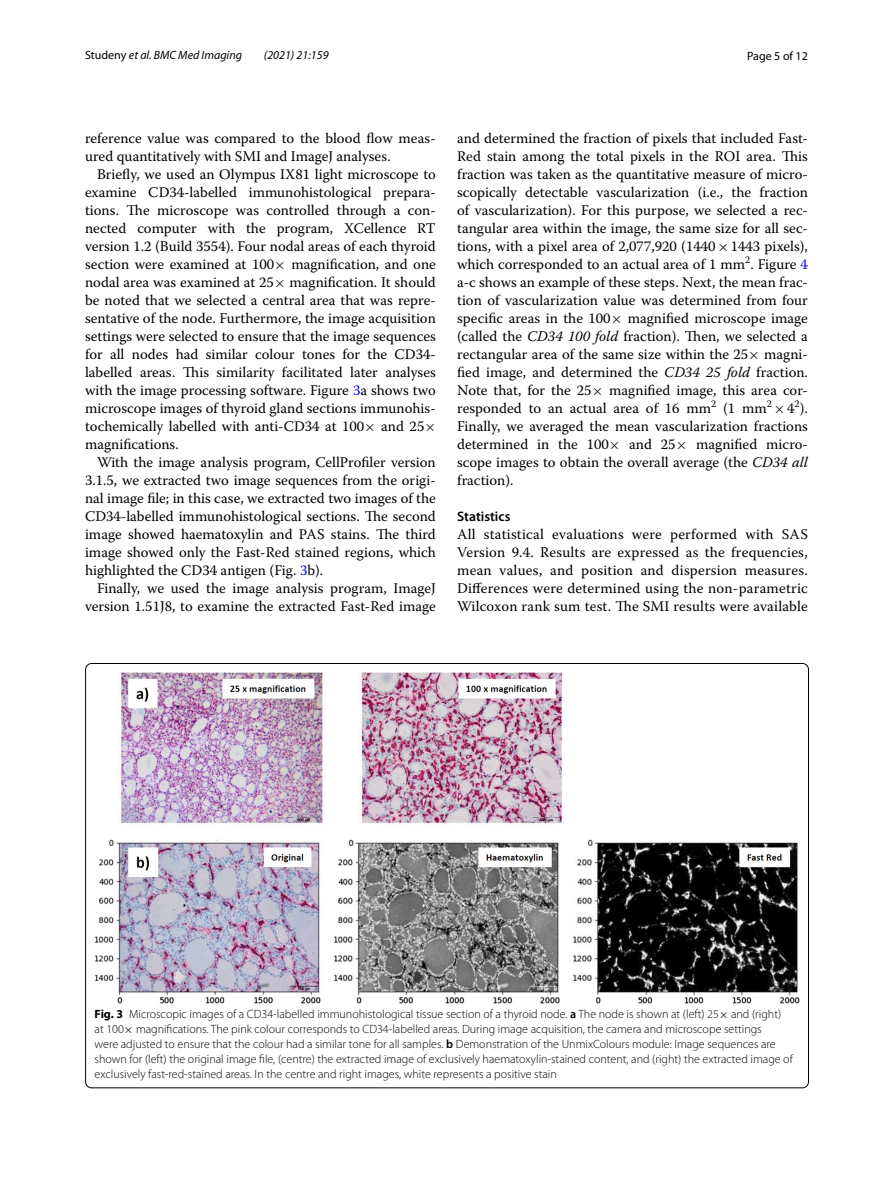
<style>
.page{position:relative;width:893px;height:1187px;background:#fff}
.page>*{position:absolute;margin:0;border:0;box-sizing:border-box;transform-origin:0 0}
.t1{font:14.7px/18px "Warnock Pro";color:#000;text-align:justify}
.t2{font:600 13.8px "Myriad Pro";color:#000}
.t3{font:300 12px/15px "Myriad Pro";color:#000}
.t4{font:italic 12px "Myriad Pro";color:#000}
.t5{font:12px "Myriad Pro";color:#000}
.s1{font-style:normal}
.s2{font-family:"MTSY"}
.s3{color:#00f}
.s4{font-style:italic}
.s5{font-weight:700}
.s6{font-weight:600}
.s7{font-family:"MTSY";font-weight:400}
</style>
<div class="page">
<img style="left:94px;top:672px;width:706px;height:331px">
<p class="t4" style="left:85px;top:48px;width:159px"><span class="s1">Studeny</span> et al. BMC Med Imaging</p>
<p class="t4" style="left:264px;top:48px;width:66px">(2021) 21:159</p>
<p class="t5" style="left:747px;top:48px;width:62px">Page 5 of 12</p>
<p class="t1" style="left:85px;top:128px;width:352px">reference value was compared to the blood flow meas&shy;ured quantitatively with SMI and ImageJ analyses.</p>
<p class="t1" style="left:85px;top:164px;width:352px;text-indent:12px">Briefly, we used an Olympus IX81 light microscope to examine CD34-labelled immunohistological prepara&shy;tions. The microscope was controlled through a con&shy;nected computer with the program, XCellence RT version 1.2 (Build 3554). Four nodal areas of each thyroid section were examined at 100<span class="s2">×</span> magnification, and one nodal area was examined at 25<span class="s2">×</span> magnification. It should be noted that we selected a central area that was repre&shy;sentative of the node. Furthermore, the image acquisition settings were selected to ensure that the image sequences for all nodes had similar colour tones for the CD34- labelled areas. This similarity facilitated later analyses with the image processing software. Figure <span class="s3">3</span>a shows two microscope images of thyroid gland sections immunohis&shy;tochemically labelled with anti-CD34 at 100<span class="s2">×</span> and 25<span class="s2">× </span>magnifications.</p>
<p class="t1" style="left:85px;top:452px;width:352px;text-indent:12px">With the image analysis program, CellProfiler version 3.1.5, we extracted two image sequences from the origi&shy;nal image file; in this case, we extracted two images of the CD34-labelled immunohistological sections. The second image showed haematoxylin and PAS stains. The third image showed only the Fast-Red stained regions, which highlighted the CD34 antigen (Fig. <span class="s3">3</span>b).</p>
<p class="t1" style="left:85px;top:578px;width:352px;text-align:right">Finally, we used the image analysis program, ImageJ version 1.51J8, to examine the extracted Fast-Red image</p>
<p class="t1" style="left:457px;top:128px;width:352px">and determined the fraction of pixels that included Fast-Red stain among the total pixels in the ROI area. This fraction was taken as the quantitative measure of micro&shy;scopically detectable vascularization (i.e., the fraction of vascularization). For this purpose, we selected a rec&shy;tangular area within the image, the same size for all sec&shy;tions, with a pixel area of 2,077,920 (1440<span class="s2">×</span>1443 pixels), which corresponded to an actual area of 1 mm<sup>2</sup>. Figure <span class="s3">4 </span>a-c shows an example of these steps. Next, the mean frac&shy;tion of vascularization value was determined from four specific areas in the 100<span class="s2">×</span> magnified microscope image (called the <span class="s4">CD34 100 fold</span> fraction). Then, we selected a rectangular area of the same size within the 25<span class="s2">×</span> magni&shy;fied image, and determined the <span class="s4">CD34 25 fold</span> fraction.<br>Note that, for the 25<span class="s2">×</span> magnified image, this area cor&shy;responded to an actual area of 16 mm<sup>2</sup> (1 mm<sup>2</sup> <span class="s2">×</span> -4<sup>2</sup>).<br>Finally, we averaged the mean vascularization fractions determined in the 100<span class="s2">×</span> and 25<span class="s2">×</span> magnified micro&shy;scope images to obtain the overall average (the <span class="s4">CD34 all </span>fraction).</p>
<p class="t2" style="left:457px;top:507px;width:55px">Statistics</p>
<p class="t1" style="left:457px;top:524px;width:352px">All statistical evaluations were performed with SAS Version 9.4. Results are expressed as the frequencies, mean values, and position and dispersion measures.<br>Differences were determined using the non-parametric Wilcoxon rank sum test. The SMI results were available</p>
<p class="t3" style="left:95px;top:1006px;width:700px"><span class="s5">Fig. 3</span> Microscopic images of a CD34-labelled immunohistological tissue section of a thyroid node. <span class="s6">a</span> The node is shown at (left) 25<span class="s7">×</span> and (right) at 100<span class="s7">×</span> magnifications. The pink colour corresponds to CD34-labelled areas. During image acquisition, the camera and microscope settings<br>were adjusted to ensure that the colour had a similar tone for all samples. <span class="s6">b</span> Demonstration of the UnmixColours module: Image sequences are shown for (left) the original image file, (centre) the extracted image of exclusively haematoxylin-stained content, and (right) the extracted image of exclusively fast-red-stained areas. In the centre and right images, white represents a positive stain</p>
</div>
